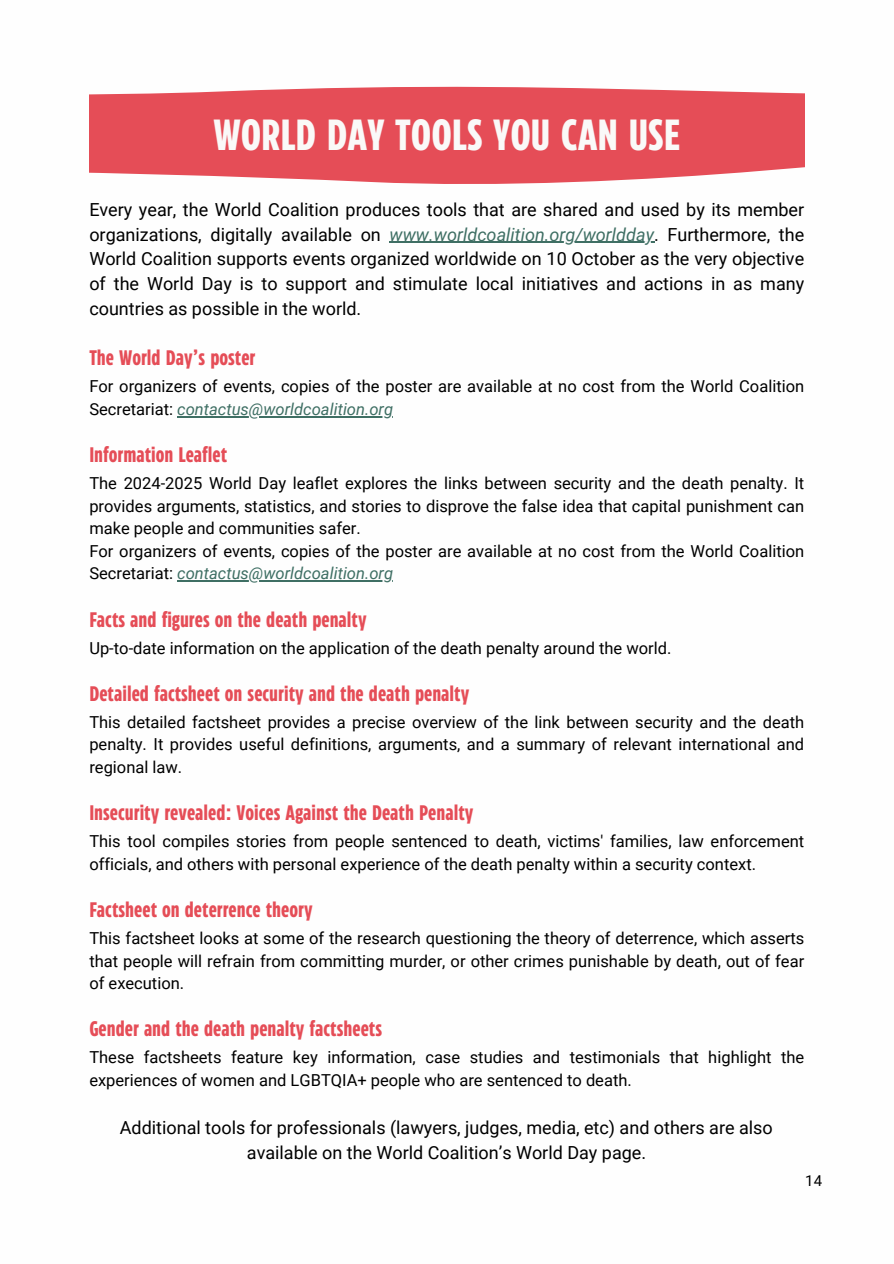
<style>
.page{position:relative;width:894px;height:1264px;background:#fff}
.page>*{position:absolute;margin:0;border:0;box-sizing:border-box;transform-origin:0 0}
.t1{font:700 43.5px "Eastman Compressed";color:#faf9f8}
.t2{font:700 21px "Eastman Compressed";color:#e54d57}
.t3{font:18px/24.8px "Roboto";color:#000}
.t4{font:16.5px/22.5px "Roboto";color:#000}
.t5{font:italic 16.5px "Roboto";color:#3f6f64}
.t6{font:15px "Roboto";color:#000}
.s1{font-style:italic;color:#3f6f64}
.s2{font-style:normal;color:#000}
</style>
<div class="page">
<svg style="left:89px;top:86px;width:715px;height:98px;fill:#e54d57"></svg>
<hr style="left:389px;top:242px;width:45px;height:1px;background:#3f6f64">
<hr style="left:434px;top:242px;width:220px;height:1px;background:#3f6f64">
<hr style="left:177px;top:416px;width:216px;height:1px;background:#3f6f64">
<hr style="left:177px;top:580px;width:216px;height:1px;background:#3f6f64">
<p class="t1" style="left:213px;top:118px;width:468px">WORLD DAY TOOLS YOU CAN USE</p>
<h1 class="t3" style="left:89px;top:197px;width:716px">Every year, the World Coalition produces tools that are shared and used by its member organizations, digitally available on <span class="s1">www.worldcoalition.org/worldday</span>. Furthermore, the</h1>
<p class="t3" style="left:89px;top:247px;width:716px;text-align:justify">World Coalition supports events organized worldwide on 10 October as the very objective of the World Day is to support and stimulate local initiatives and actions in as many countries as possible in the world.</p>
<p class="t2" style="left:89px;top:350px;width:167px">The World Day’s poster</p>
<p class="t4" style="left:89px;top:375px;width:716px">For organizers of events, copies of the poster are available at no cost from the World Coalition<br>Secretariat: <span class="s1">contactus@worldcoalition.org</span></p>
<p class="t2" style="left:89px;top:447px;width:139px">Information Leaflet</p>
<p class="t4" style="left:89px;top:472px;width:716px">The 2024-2025 World Day leaflet explores the links between security and the death penalty. It</p>
<p class="t4" style="left:89px;top:495px;width:716px">provides arguments, statistics, and stories to disprove the false idea that capital punishment can make people and communities safer.<br>For organizers of events, copies of the poster are available at no cost from the World Coalition</p>
<p class="t5" style="left:89px;top:564px;width:305px"><span class="s2">Secretariat:</span> contactus@worldcoalition.org</p>
<p class="t2" style="left:89px;top:611px;width:279px">Facts and figures on the death penalty</p>
<p class="t4" style="left:89px;top:636px;width:583px">Up-to-date information on the application of the death penalty around the world.</p>
<p class="t2" style="left:89px;top:685px;width:381px">Detailed factsheet on security and the death penalty</p>
<p class="t4" style="left:89px;top:711px;width:716px;text-align:justify">This detailed factsheet provides a precise overview of the link between security and the death penalty. It provides useful definitions, arguments, and a summary of relevant international and regional law.</p>
<p class="t2" style="left:89px;top:804px;width:385px">Insecurity revealed: Voices Against the Death Penalty</p>
<p class="t4" style="left:89px;top:830px;width:716px">This tool compiles stories from people sentenced to death, victims' families, law enforcement officials, and others with personal experience of the death penalty within a security context.</p>
<p class="t2" style="left:89px;top:901px;width:225px">Factsheet on deterrence theory</p>
<p class="t4" style="left:89px;top:927px;width:716px;text-align:justify">This factsheet looks at some of the research questioning the theory of deterrence, which asserts that people will refrain from committing murder, or other crimes punishable by death, out of fear of execution.</p>
<p class="t2" style="left:89px;top:1020px;width:294px">Gender and the death penalty factsheets</p>
<p class="t4" style="left:89px;top:1046px;width:716px">These factsheets feature key information, case studies and testimonials that highlight the experiences of women and LGBTQIA+ people who are sentenced to death.</p>
<p class="t3" style="left:120px;top:1115px;width:654px;text-align:center">Additional tools for professionals (lawyers, judges, media, etc) and others are also available on the World Coalition’s World Day page.</p>
<p class="t6" style="left:805px;top:1172px;width:18px">14</p>
</div>
